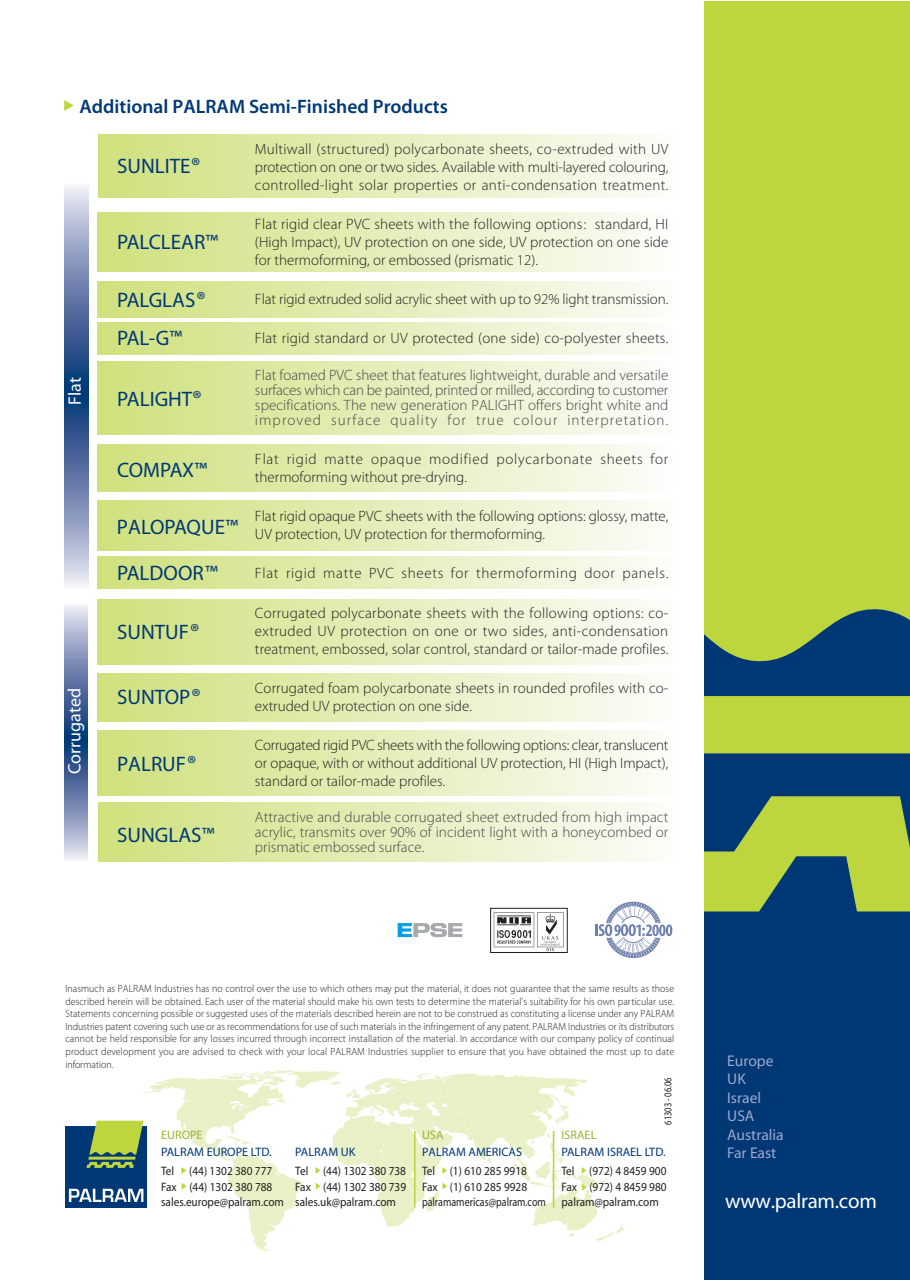
<style>
.page{position:relative;width:910px;height:1280px;background:#fff}
.page>*{position:absolute;margin:0;border:0;box-sizing:border-box;transform-origin:0 0}
.t1{font:21px/38.7px "Myriad Pro";color:#003876}
.t2{font:21px "Myriad Pro";letter-spacing:-.01em;color:#fff}
.t3{font:600 19.5px "Myriad Pro";color:#003876}
.t4{font:18px "Myriad Pro";color:#fff}
.t5{font:15.6px/18.5px "Myriad MM 400 600";color:#9da8ca}
.t6{font:300 15px/18px "Myriad Pro";letter-spacing:.005em;color:#231f20;text-align:justify}
.t7{font:300 15px/15px "Myriad Pro";letter-spacing:.04em;color:#494749;text-align:justify}
.t8{font:300 15px/18px "Myriad Pro";letter-spacing:.05em;color:#231f20}
.t9{font:300 15px "Myriad Pro";letter-spacing:.045em;color:#231f20}
.t10{font:12.3px/15.6px "Myriad Pro";color:#231f20;scale:.92 1}
.t11{font:12.3px "Myriad Pro";color:#003876}
.t12{font:12.3px "Myriad Pro";color:#9cb232}
.t13{font:300 10.5px/12.6px "Myriad Pro";letter-spacing:.015em;color:#231f20;text-align:justify;scale:.94 1}
.t14{font:10.5px "Myriad Pro";color:#231f20;scale:.81 1}
.s1{font-size:22.05px}
</style>
<div class="page">
<div style="left:704px;top:1px;width:206px;height:1279px;background:#003876"></div>
<div style="left:704px;top:696px;width:206px;height:57px;background:#bdd63d"></div>
<svg style="left:704px;top:796px;width:206px;height:115px"></svg>
<div style="left:704px;top:1px;width:206px;height:661px;background:#bdd63d"></div>
<svg style="left:397px;top:923px;width:66px;height:14px"></svg>
<div style="left:64px;top:479px;width:24px;height:110px;background:linear-gradient(to bottom,#5e71a4,#efeff7)"></div>
<div style="left:64px;top:390px;width:24px;height:89px;background:linear-gradient(to bottom,#003775,#6673a4)"></div>
<div style="left:64px;top:304px;width:24px;height:87px;background:linear-gradient(to bottom,#606fa1,#003775)"></div>
<div style="left:64px;top:182px;width:24px;height:122px;background:linear-gradient(to bottom,#f0f0f8,#596da1)"></div>
<div style="left:64px;top:158px;width:24px;height:25px;background:#fff"></div>
<div style="left:64px;top:781px;width:24px;height:80px;background:linear-gradient(to bottom,#475e97,#eaeaf4)"></div>
<div style="left:64px;top:739px;width:24px;height:42px;background:linear-gradient(to bottom,#003775,#4c6196)"></div>
<div style="left:64px;top:603px;width:24px;height:137px;background:linear-gradient(to bottom,#eae4f2,#002b6f)"></div>
<div style="left:64px;top:597px;width:24px;height:7px;background:#fff"></div>
<div style="left:98px;top:134px;width:125px;height:63px;background:#d4e389"></div>
<div style="left:223px;top:134px;width:457px;height:63px;background:linear-gradient(to right,#d9e697,#fcfdfb)"></div>
<div style="left:98px;top:213px;width:533px;height:58px;background:linear-gradient(to right,#cfe07c,#f8faf0)"></div>
<div style="left:631px;top:213px;width:49px;height:58px;background:#fcfdf7"></div>
<div style="left:98px;top:281px;width:582px;height:36px;background:linear-gradient(to right,#cfe07c,#fcfdfb)"></div>
<div style="left:98px;top:323px;width:381px;height:31px;background:linear-gradient(to right,#cfe07c,#ecf2cf)"></div>
<div style="left:479px;top:323px;width:201px;height:31px;background:linear-gradient(to right,#ecf3d0,#fdfefc)"></div>
<div style="left:98px;top:600px;width:582px;height:65px;background:linear-gradient(to right,#cfe07c,#fcfdfb)"></div>
<div style="left:98px;top:674px;width:235px;height:47px;background:linear-gradient(to right,#cfe07d,#e1ebae)"></div>
<div style="left:333px;top:674px;width:347px;height:47px;background:linear-gradient(to right,#e1ebb0,#fcfdfb)"></div>
<div style="left:98px;top:730px;width:582px;height:65px;background:linear-gradient(to right,#cfe07c,#fcfdfb)"></div>
<div style="left:98px;top:803px;width:93px;height:58px;background:#d3e386"></div>
<div style="left:191px;top:803px;width:489px;height:58px;background:linear-gradient(to right,#d6e490,#fcfdfb)"></div>
<div style="left:98px;top:444px;width:537px;height:47px;background:linear-gradient(to right,#cfe07c,#f8faf1)"></div>
<div style="left:635px;top:444px;width:45px;height:47px;background:#fcfdf8"></div>
<div style="left:98px;top:557px;width:582px;height:31px;background:linear-gradient(to right,#cfe07c,#fcfdfb)"></div>
<div style="left:98px;top:362px;width:402px;height:72px;background:linear-gradient(to right,#cfe07c,#edf3d3)"></div>
<div style="left:500px;top:362px;width:180px;height:72px;background:linear-gradient(to right,#edf4d4,#fdfefc)"></div>
<div style="left:98px;top:500px;width:582px;height:50px;background:linear-gradient(to right,#cfe07c,#fcfdfb)"></div>
<div style="left:65px;top:1126px;width:82px;height:82px;background:#003876"></div>
<svg style="left:69px;top:1070px;width:557px;height:182px"></svg>
<svg style="left:64px;top:100px;width:10px;height:11px"></svg>
<svg style="left:596px;top:902px;width:76px;height:56px"></svg>
<svg style="left:494px;top:912px;width:70px;height:39px"></svg>
<div style="left:490px;top:908px;width:78px;height:45px;border:1px solid #231f20"></div>
<h2 class="t3" style="left:80px;top:99px;width:370px">Additional PALRAM Semi-Finished Products</h2>
<p class="t4" style="left:68px;top:405px;width:29px;rotate:-90deg">Flat</p>
<p class="t4" style="left:68px;top:774px;width:87px;rotate:-90deg">Corrugated</p>
<h1 class="t1" style="left:117px;top:148px;width:85px">SUNLITE<span class="s1">®</span></h1>
<h1 class="t1" style="left:117px;top:224px;width:103px">PALCLEAR™</h1>
<h1 class="t1" style="left:117px;top:282px;width:90px">PALGLAS<span class="s1">®<br></span>PAL-G™</h1>
<h1 class="t1" style="left:117px;top:381px;width:86px">PALIGHT<span class="s1">®</span></h1>
<h1 class="t1" style="left:117px;top:452px;width:92px">COMPAX™</h1>
<h1 class="t1" style="left:117px;top:509px;width:123px">PALOPAQUE™</h1>
<h1 class="t1" style="left:117px;top:555px;width:102px">PALDOOR™</h1>
<h1 class="t1" style="left:117px;top:613px;width:84px">SUNTUF<span class="s1">®</span></h1>
<h1 class="t1" style="left:117px;top:679px;width:85px">SUNTOP<span class="s1">®</span></h1>
<h1 class="t1" style="left:117px;top:746px;width:81px">PALRUF<span class="s1">®</span></h1>
<h1 class="t1" style="left:117px;top:817px;width:99px">SUNGLAS™</h1>
<p class="t6" style="left:255px;top:140px;width:415px">Multiwall (structured) polycarbonate sheets, co-extruded with UV protection on one or two sides. Available with multi-layered colouring, controlled-light solar properties or anti-condensation treatment.</p>
<p class="t6" style="left:255px;top:216px;width:415px">Flat rigid clear PVC sheets with the following options: standard, HI (High Impact), UV protection on one side, UV protection on one side for thermoforming, or embossed (prismatic 12).</p>
<p class="t6" style="left:255px;top:291px;width:415px">Flat rigid extruded solid acrylic sheet with up to 92% light transmission.</p>
<p class="t6" style="left:255px;top:330px;width:415px">Flat rigid standard or UV protected (one side) co-polyester sheets.</p>
<p class="t7" style="left:255px;top:368px;width:415px">Flat foamed PVC sheet that features lightweight, durable and versatile surfaces which can be painted, printed or milled, according to customer specifications. The new generation PALIGHT offers bright white and improved surface quality for true colour interpretation.</p>
<p class="t8" style="left:255px;top:451px;width:415px">Flat rigid matte opaque modified polycarbonate sheets for thermoforming without pre-drying.</p>
<p class="t6" style="left:255px;top:508px;width:415px">Flat rigid opaque PVC sheets with the following options: glossy, matte,<br>UV protection, UV protection for thermoforming.</p>
<p class="t9" style="left:255px;top:568px;width:415px">Flat rigid matte PVC sheets for thermoforming door panels.</p>
<p class="t6" style="left:255px;top:605px;width:415px">Corrugated polycarbonate sheets with the following options: co&shy;extruded UV protection on one or two sides, anti-condensation treatment, embossed, solar control, standard or tailor-made profiles.</p>
<p class="t6" style="left:255px;top:680px;width:415px">Corrugated foam polycarbonate sheets in rounded profiles with co&shy;extruded UV protection on one side.</p>
<p class="t6" style="left:255px;top:737px;width:415px">Corrugated rigid PVC sheets with the following options: clear, translucent or opaque, with or without additional UV protection, HI (High Impact), standard or tailor-made profiles.</p>
<p class="t7" style="left:255px;top:811px;width:415px">Attractive and durable corrugated sheet extruded from high impact acrylic, transmits over 90% of incident light with a honeycombed or prismatic embossed surface.</p>
<p class="t13" style="left:65px;top:983px;width:649px">Inasmuch as PALRAM Industries has no control over the use to which others may put the material, it does not guarantee that the same results as those described herein will be obtained. Each user of the material should make his own tests to determine the material's suitability for his own particular use.<br>Statements concerning possible or suggested uses of the materials described herein are not to be construed as constituting a license under any PALRAM Industries patent covering such use or as recommendations for use of such materials in the infringement of any patent. PALRAM Industries or its distributors cannot be held responsible for any losses incurred through incorrect installation of the material. In accordance with our company policy of continual product development you are advised to check with your local PALRAM Industries supplier to ensure that you have obtained the most up to date information.</p>
<p class="t12" style="left:161px;top:1130px;width:43px">EUROPE</p>
<p class="t11" style="left:161px;top:1147px;width:112px">PALRAM EUROPE LTD.</p>
<p class="t10" style="left:161px;top:1164px;width:135px">Tel (44) 1302 380 777<br>Fax (44) 1302 380 788 sales.europe@palram.com</p>
<p class="t11" style="left:295px;top:1147px;width:62px">PALRAM UK</p>
<p class="t10" style="left:295px;top:1164px;width:122px;text-align:justify">Tel (44) 1302 380 738<br>Fax (44) 1302 380 739 sales.uk@palram.com</p>
<p class="t12" style="left:422px;top:1130px;width:23px">USA</p>
<p class="t11" style="left:422px;top:1147px;width:102px">PALRAM AMERICAS</p>
<p class="t10" style="left:422px;top:1164px;width:136px">Tel (1) 610 285 9918<br>Fax (1) 610 285 9928 palramamericas@palram.com</p>
<p class="t14" style="left:664px;top:1125px;width:60px;rotate:-90deg">61303 - 06.06</p>
<p class="t12" style="left:561px;top:1130px;width:36px">ISRAEL</p>
<p class="t11" style="left:561px;top:1147px;width:106px">PALRAM ISRAEL LTD.</p>
<p class="t10" style="left:561px;top:1164px;width:116px;text-align:justify">Tel (972) 4 8459 900<br>Fax (972) 4 8459 980 palram@palram.com</p>
<p class="t5" style="left:727px;top:1053px;width:58px">Europe<br>UK<br>Israel<br>USA<br>Australia<br>Far East</p>
<h1 class="t2" style="left:725px;top:1193px;width:153px">www.palram.com</h1>
</div>
